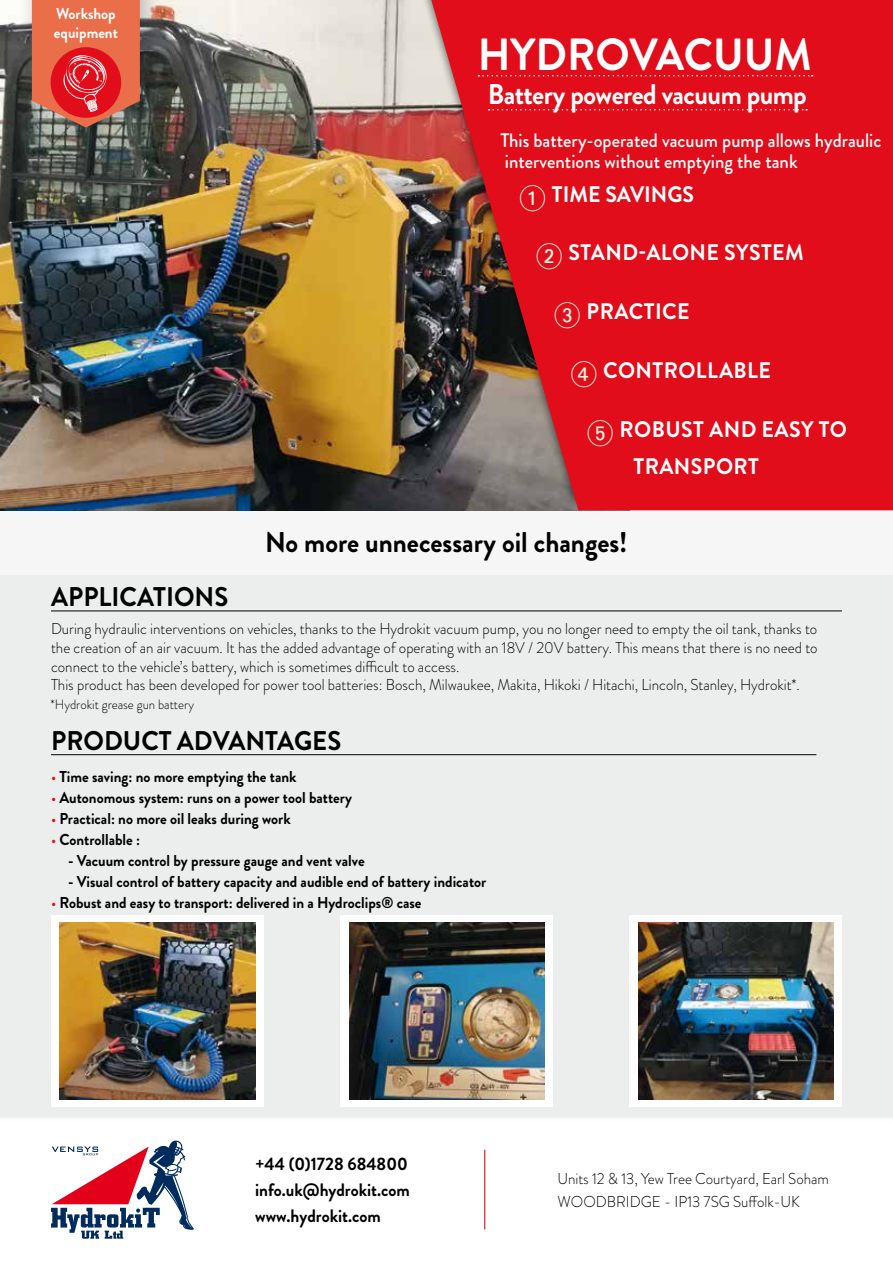
<style>
.page{position:relative;width:893px;height:1263px;background:#fff}
.page>*{position:absolute;margin:0;border:0;box-sizing:border-box;transform-origin:0 0}
.t1{font:700 45px "Brandon Grotesque";color:#fff;scale:.95 1}
.t2{font:700 28.5px "Brandon Grotesque";color:#000;scale:.95 1}
.t3{font:700 28.5px "Brandon Grotesque";letter-spacing:-.02em;color:#fff;scale:.95 1}
.t4{font:700 27px "Brandon Grotesque";color:#000;scale:.95 1}
.t5{font:700 22.5px/37.5px "Brandon Grotesque";letter-spacing:.02em;color:#fff;scale:.95 1}
.t6{font:700 22.5px "Brandon Grotesque";color:#fff;scale:.95 1}
.t7{font:500 19.5px/21px "Brandon Grotesque";color:#fff;scale:.95 1}
.t8{font:700 18px/25.8px "Brandon Grotesque";color:#000;text-align:justify;scale:.95 1}
.t9{font:300 15.75px/18.9px "Brandon Grotesque";color:#000;scale:.95 1}
.t10{font:700 15.75px "Brandon Grotesque";color:#000;scale:.95 1}
.t11{font:700 15.75px/18.9px "Brandon Grotesque";color:#fff;scale:.95 1}
.t12{font:300 13.5px "Brandon Grotesque";color:#000;scale:.95 1}
.s1{font-family:"Deco Numbers LH Circle";font-weight:400;font-size:27px;color:#ebf3df}
.s2{font-weight:400;color:#e10d1a}
</style>
<div class="page">
<div style="left:0;top:510px;width:893px;height:606px;background:#eceded"></div>
<img style="left:0;top:0;width:414px;height:510px">
<div style="left:629px;top:915px;width:213px;height:192px;background:#fff"></div>
<div style="left:340px;top:915px;width:213px;height:192px;background:#fff"></div>
<div style="left:51px;top:915px;width:213px;height:192px;background:#fff"></div>
<img style="left:349px;top:922px;width:195px;height:177px">
<img style="left:638px;top:922px;width:195px;height:177px">
<img style="left:60px;top:922px;width:195px;height:177px">
<div style="left:414px;top:0;width:479px;height:510px;background:#000;opacity:.5"></div>
<svg style="left:425px;top:0;width:468px;height:510px;background:#cc1a23"></svg>
<div style="left:18px;top:0;width:145px;height:145px;background:#000;opacity:.25"></div>
<svg style="left:32px;top:0;width:108px;height:128px;background:#db5b48"></svg>
<hr style="left:484px;top:1150px;width:1px;height:79px;background:#e10d1a">
<div style="left:0;top:511px;width:893px;height:64px;background:#f6f6f6"></div>
<svg style="left:51px;top:1140px;width:143px;height:99px"></svg>
<svg style="left:478px;top:75px;width:335px;height:2px"></svg>
<svg style="left:489px;top:109px;width:318px;height:2px"></svg>
<hr style="left:51px;top:610px;width:791px;height:1px;background:#000">
<hr style="left:51px;top:754px;width:765px;height:1px;background:#000">
<p class="t11" style="left:54px;top:4px;width:69px">Workshop equipment</p>
<h1 class="t1" style="left:478px;top:23px;width:353px">HYDROVACUUM</h1>
<h2 class="t3" style="left:488px;top:74px;width:337px">Battery powered vacuum pump</h2>
<p class="t7" style="left:500px;top:130px;width:403px">This battery-operated vacuum pump allows hydraulic interventions without emptying the tank</p>
<h3 class="t6" style="left:520px;top:178px;width:185px"><span class="s1">1</span> TIME SAVINGS</h3>
<h3 class="t5" style="left:537px;top:234px;width:283px"><span class="s1">2</span> STAND-ALONE SYSTEM</h3>
<h3 class="t5" style="left:555px;top:293px;width:144px"><span class="s1">3</span> PRACTICE</h3>
<h3 class="t5" style="left:571px;top:352px;width:212px"><span class="s1">4</span> CONTROLLABLE</h3>
<h3 class="t5" style="left:634px;top:410px;width:226px;text-indent:-46px"><span class="s1">5</span> ROBUST AND EASY TO<br>TRANSPORT</h3>
<h2 class="t2" style="left:265px;top:522px;width:383px">No more unnecessary oil changes!</h2>
<h3 class="t4" style="left:51px;top:578px;width:188px">APPLICATIONS</h3>
<p class="t9" style="left:51px;top:619px;width:808px">During hydraulic interventions on vehicles, thanks to the Hydrokit vacuum pump, you no longer need to empty the oil tank, thanks to the creation of an air vacuum. It has the added advantage of operating with an 18V / 20V battery. This means that there is no need to connect to the vehicle’s battery, which is sometimes difficult to access.<br>This product has been developed for power tool batteries: Bosch, Milwaukee, Makita, Hikoki / Hitachi, Lincoln, Stanley, Hydrokit*.</p>
<h3 class="t4" style="left:51px;top:722px;width:307px">PRODUCT ADVANTAGES</h3>
<p class="t10" style="left:51px;top:765px;width:260px"><span class="s2">•</span> Time saving: no more emptying the tank</p>
<p class="t10" style="left:51px;top:786px;width:319px"><span class="s2">•</span> Autonomous system: runs on a power tool battery</p>
<p class="t10" style="left:51px;top:807px;width:254px"><span class="s2">•</span> Practical: no more oil leaks during work</p>
<p class="t10" style="left:51px;top:828px;width:95px"><span class="s2">•</span> Controllable :</p>
<p class="t10" style="left:68px;top:849px;width:314px">- Vacuum control by pressure gauge and vent valve</p>
<p class="t10" style="left:68px;top:870px;width:442px">- Visual control of battery capacity and audible end of battery indicator</p>
<p class="t10" style="left:51px;top:891px;width:392px"><span class="s2">•</span> Robust and easy to transport: delivered in a Hydroclips® case</p>
<p class="t12" style="left:51px;top:695px;width:153px">*Hydrokit grease gun battery</p>
<p class="t8" style="left:255px;top:1151px;width:164px">+44 (0)1728 684800 info.uk@hydrokit.com www.hydrokit.com</p>
<p class="t9" style="left:558px;top:1167px;width:287px;line-height:23.1px">Units 12 &amp; 13, Yew Tree Courtyard, Earl Soham<br>WOODBRIDGE - IP13 7SG Suffolk-UK</p>
</div>
